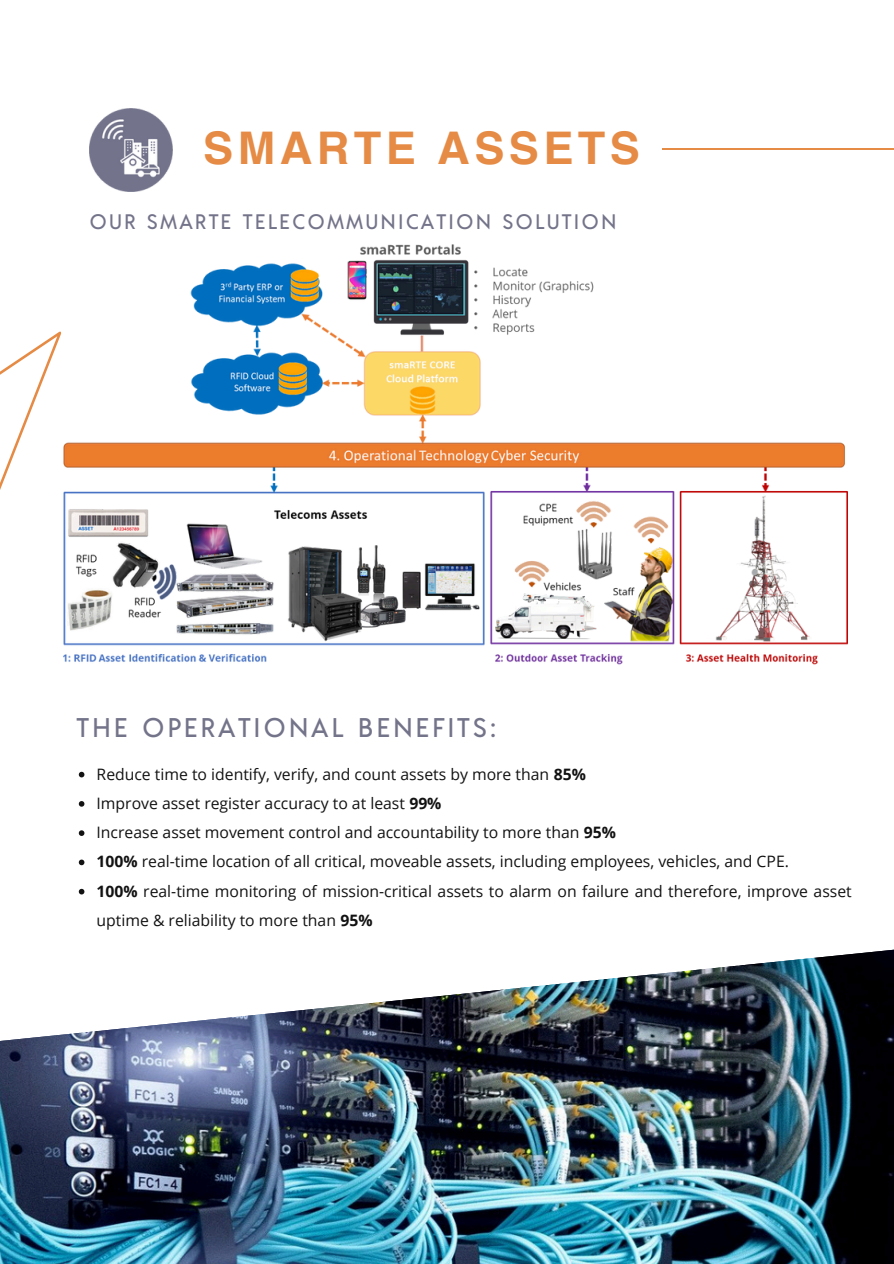
<style>
.page{position:relative;width:894px;height:1264px;background:#fff}
.page>*{position:absolute;margin:0;border:0;box-sizing:border-box;transform-origin:0 0}
.t1{font:700 45px "Helvetica";letter-spacing:.1em;color:#e58b45}
.t2{font:500 27px "Acre";letter-spacing:.1em;color:#73738a}
.t3{font:500 21px "Acre";letter-spacing:.1em;color:#73738a}
.t4{font:15.75px/29.2px "Open Sans";color:#121212}
.s1{font-weight:700}
</style>
<div class="page">
<svg style="left:0;top:333px;width:85px;height:474px"></svg>
<img style="left:0;top:1047px;width:893px;height:216px">
<svg style="left:0;top:832px;width:893px;height:215px"></svg>
<hr style="left:662px;top:149px;width:231px;height:1px;background:#e58b45">
<img style="left:89px;top:108px;width:84px;height:83px">
<img style="left:57px;top:244px;width:790px;height:425px">
<svg style="left:79px;top:771px;width:5px;height:6px"></svg>
<svg style="left:79px;top:801px;width:5px;height:5px"></svg>
<svg style="left:79px;top:830px;width:5px;height:6px"></svg>
<svg style="left:79px;top:859px;width:5px;height:6px"></svg>
<svg style="left:79px;top:888px;width:5px;height:6px"></svg>
<p class="t1" style="left:203px;top:129px;width:438px">SMARTE ASSETS</p>
<h1 class="t3" style="left:89px;top:208px;width:528px">OUR SMARTE TELECOMMUNICATION SOLUTION</h1>
<p class="t2" style="left:77px;top:709px;width:421px">THE OPERATIONAL BENEFITS:</p>
<h3 class="t4" style="left:97px;top:759px;width:490px">Reduce time to identify, verify, and count assets by more than <span class="s1">85%</span></h3>
<p class="t4" style="left:97px;top:788px;width:346px">Improve asset register accuracy to at least <span class="s1">99%</span></p>
<p class="t4" style="left:97px;top:817px;width:521px">Increase asset movement control and accountability to more than <span class="s1">95%</span></p>
<h2 class="t4" style="left:97px;top:846px;width:693px"><span class="s1">100%</span> real-time location of all critical, moveable assets, including employees, vehicles, and CPE.</h2>
<p class="t4" style="left:97px;top:876px;width:756px"><span class="s1">100%</span> real-time monitoring of mission-critical assets to alarm on failure and therefore, improve asset uptime &amp; reliability to more than <span class="s1">95%</span></p>
</div>
